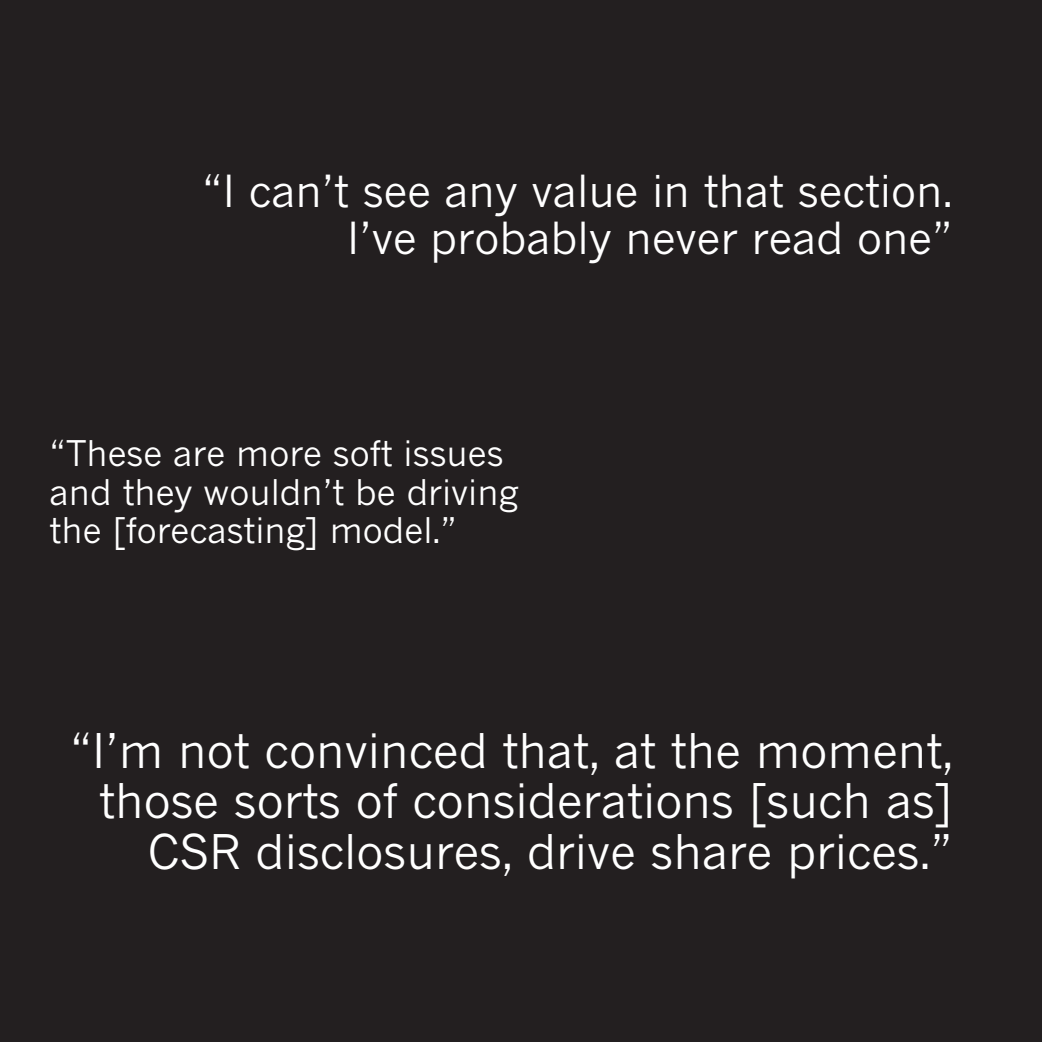
<style>
.page{position:relative;width:1042px;height:1042px;background:#231f20}
.page>*{position:absolute;margin:0;border:0;box-sizing:border-box;transform-origin:0 0}
.pull_quote_20pt_WHIT{font:47.25px/50.8px "News Gothic MT Std";color:#fff;text-align:right}
.pull_quote_20pt_WHIT-2{font:43.75px/47.2px "News Gothic MT Std";color:#fff;text-align:right}
.pull_quote_20pt_WHIT-3{font:35px/38.5px "News Gothic MT Std";color:#fff}
</style>
<div class="page">
<p class="pull_quote_20pt_WHIT-2" style="left:202px;top:167px;width:752px">“I can’t see any value in that section.<br>I’ve probably never read one”</p>
<p class="pull_quote_20pt_WHIT-3" style="left:50px;top:434px;width:470px">“These are more soft issues and they wouldn’t be driving the [forecasting] model.”</p>
<p class="pull_quote_20pt_WHIT" style="left:70px;top:724px;width:884px">“I’m not convinced that, at the moment, those sorts of considerations [such as]<br>CSR disclosures, drive share prices.”</p>
</div>
